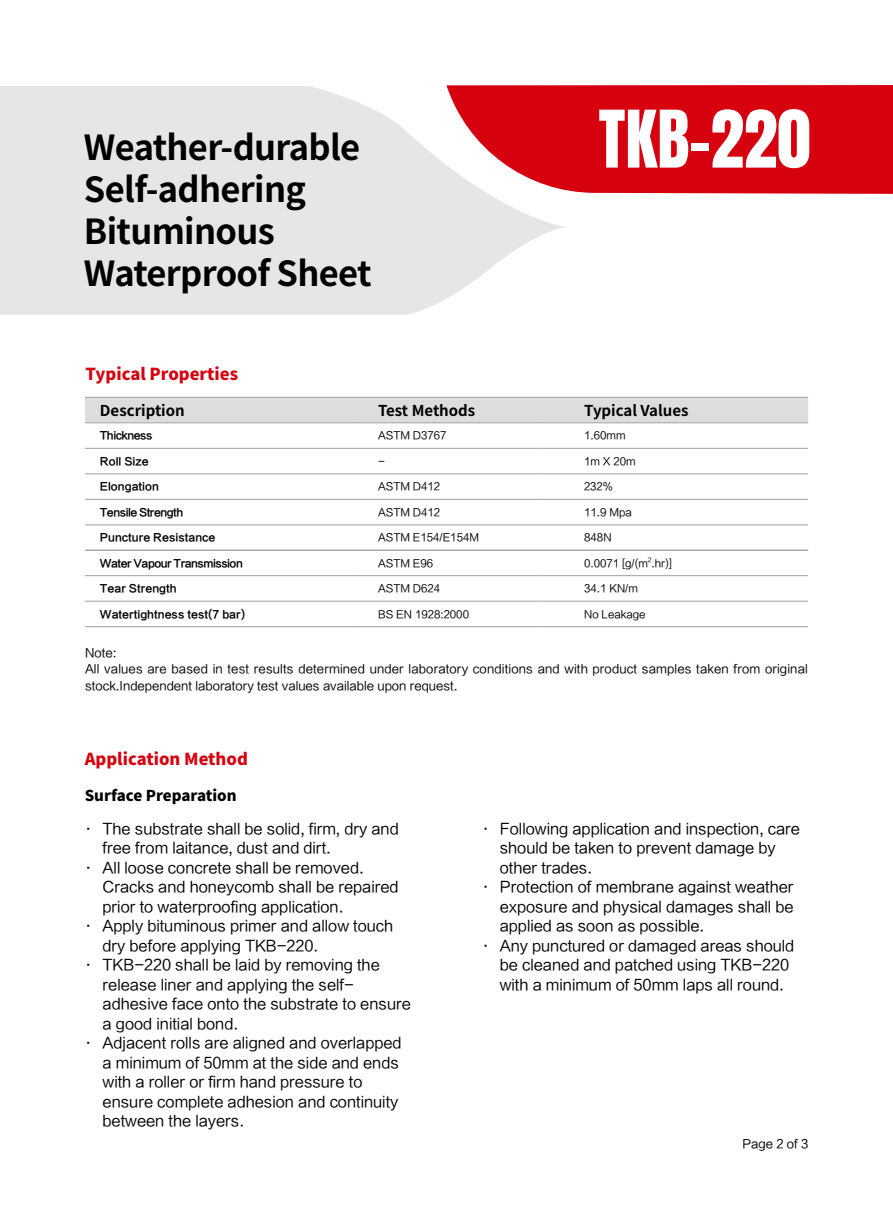
<style>
.page{position:relative;width:893px;height:1212px;background:#fff}
.page>*{position:absolute;margin:0;border:0;box-sizing:border-box;transform-origin:0 0}
.t1{font:67.5px "Anton";color:#fff}
.t2{font:700 34.5px/42px "Source Han Sans CN";letter-spacing:-.02em;color:#000}
.t3{font:800 16.5px "Source Han Sans CN";color:#d7000f}
.t4{font:15px/19.5px "FZLTHJW GB1 0";color:#000}
.t5{font:700 15px "Source Han Sans CN";color:#000}
.t6{font:800 15px "Source Han Sans CN";color:#000}
.t7{font:12px/16.5px "FZLTHJW GB1 0";letter-spacing:.01em;color:#000}
.t8{font:10.5px "FZLTHJW GB1 0";color:#000}
.t9{font:10.5px "FZLTCHJW GB1 0";color:#000}
.t10{font:10.5px "FZLTCHJW GB1 0";letter-spacing:-.05em;color:#000}
.t11{font:6.15px "FZLTHJW GB1 0";color:#000}
</style>
<div class="page">
<div style="left:85px;top:398px;width:723px;height:24px;background:#dcdddd"></div>
<hr style="left:85px;top:397px;width:274px;height:1px;background:#9fa0a0">
<hr style="left:359px;top:397px;width:180px;height:1px;background:#9fa0a0">
<hr style="left:539px;top:397px;width:269px;height:1px;background:#9fa0a0">
<hr style="left:85px;top:422px;width:274px;height:1px;background:#9fa0a0">
<hr style="left:359px;top:422px;width:180px;height:1px;background:#9fa0a0">
<hr style="left:539px;top:422px;width:269px;height:1px;background:#9fa0a0">
<hr style="left:85px;top:473px;width:274px;height:1px;background:#9fa0a0">
<hr style="left:359px;top:473px;width:180px;height:1px;background:#9fa0a0">
<hr style="left:539px;top:473px;width:269px;height:1px;background:#9fa0a0">
<hr style="left:85px;top:499px;width:274px;height:1px;background:#9fa0a0">
<hr style="left:359px;top:499px;width:180px;height:1px;background:#9fa0a0">
<hr style="left:539px;top:499px;width:269px;height:1px;background:#9fa0a0">
<hr style="left:85px;top:448px;width:274px;height:1px;background:#9fa0a0">
<hr style="left:359px;top:448px;width:180px;height:1px;background:#9fa0a0">
<hr style="left:539px;top:448px;width:269px;height:1px;background:#9fa0a0">
<hr style="left:85px;top:524px;width:274px;height:1px;background:#9fa0a0">
<hr style="left:359px;top:524px;width:180px;height:1px;background:#9fa0a0">
<hr style="left:539px;top:524px;width:269px;height:1px;background:#9fa0a0">
<hr style="left:85px;top:550px;width:274px;height:1px;background:#9fa0a0">
<hr style="left:359px;top:550px;width:180px;height:1px;background:#9fa0a0">
<hr style="left:539px;top:550px;width:269px;height:1px;background:#9fa0a0">
<hr style="left:85px;top:601px;width:274px;height:1px;background:#9fa0a0">
<hr style="left:359px;top:601px;width:180px;height:1px;background:#9fa0a0">
<hr style="left:539px;top:601px;width:269px;height:1px;background:#9fa0a0">
<hr style="left:85px;top:626px;width:274px;height:1px;background:#9fa0a0">
<hr style="left:359px;top:626px;width:180px;height:1px;background:#9fa0a0">
<hr style="left:539px;top:626px;width:269px;height:1px;background:#9fa0a0">
<hr style="left:85px;top:575px;width:274px;height:1px;background:#9fa0a0">
<hr style="left:359px;top:575px;width:180px;height:1px;background:#9fa0a0">
<hr style="left:539px;top:575px;width:269px;height:1px;background:#9fa0a0">
<div style="left:446px;top:85px;width:447px;height:109px;background:#d7000f"></div>
<svg style="left:0;top:86px;width:566px;height:229px;background:#e8dadb"></svg>
<h2 class="t2" style="left:84px;top:127px;width:289px">Weather-durable<br>Self-adhering<br>Bituminous<br>Waterproof Sheet</h2>
<h1 class="t1" style="left:599px;top:105px;width:213px">TKB-220</h1>
<p class="t3" style="left:85px;top:365px;width:154px">Typical Properties</p>
<p class="t5" style="left:100px;top:402px;width:86px">Description</p>
<p class="t5" style="left:378px;top:402px;width:99px">Test Methods</p>
<p class="t5" style="left:584px;top:402px;width:106px">Typical Values</p>
<p class="t10" style="left:100px;top:430px;width:54px">Thickness</p>
<p class="t8" style="left:378px;top:430px;width:70px">ASTM D3767</p>
<p class="t8" style="left:584px;top:430px;width:43px">1.60mm</p>
<p class="t9" style="left:100px;top:455px;width:50px">Roll Size</p>
<p class="t8" style="left:378px;top:455px;width:8px">-</p>
<p class="t8" style="left:584px;top:455px;width:53px">1m X 20m</p>
<p class="t9" style="left:100px;top:481px;width:61px">Elongation</p>
<p class="t8" style="left:378px;top:481px;width:64px">ASTM D412</p>
<p class="t8" style="left:584px;top:481px;width:30px">232%</p>
<p class="t10" style="left:100px;top:506px;width:85px">Tensile Strength</p>
<p class="t8" style="left:378px;top:506px;width:64px">ASTM D412</p>
<p class="t8" style="left:584px;top:506px;width:49px">11.9 Mpa</p>
<p class="t9" style="left:100px;top:532px;width:117px">Puncture Resistance</p>
<p class="t8" style="left:378px;top:532px;width:102px">ASTM E154/E154M</p>
<p class="t8" style="left:584px;top:532px;width:29px">848N</p>
<p class="t10" style="left:100px;top:557px;width:144px">Water Vapour Transmission</p>
<p class="t8" style="left:378px;top:557px;width:57px">ASTM E96</p>
<p class="t8" style="left:584px;top:557px;width:89px">0.0071 [g/(m .hr)]</p>
<p class="t11" style="left:648px;top:556px;width:5px">2</p>
<p class="t9" style="left:100px;top:583px;width:78px">Tear Strength</p>
<p class="t8" style="left:378px;top:583px;width:64px">ASTM D624</p>
<p class="t8" style="left:584px;top:583px;width:55px">34.1 KN/m</p>
<p class="t9" style="left:100px;top:608px;width:147px">Watertightness test(7 bar)</p>
<p class="t8" style="left:378px;top:608px;width:93px">BS EN 1928:2000</p>
<p class="t8" style="left:584px;top:608px;width:63px">No Leakage</p>
<p class="t7" style="left:85px;top:645px;width:724px">Note:<br>All values are based in test results determined under laboratory conditions and with product samples taken from original stock.Independent laboratory test values available upon request.</p>
<p class="t3" style="left:85px;top:749px;width:165px">Application Method</p>
<p class="t6" style="left:85px;top:787px;width:153px">Surface Preparation</p>
<p class="t4" style="left:81px;top:819px;width:16px">·</p>
<p class="t4" style="left:81px;top:858px;width:16px">·</p>
<p class="t4" style="left:81px;top:916px;width:16px">·</p>
<p class="t4" style="left:81px;top:955px;width:16px">·</p>
<p class="t4" style="left:81px;top:1033px;width:16px">·</p>
<p class="t4" style="left:103px;top:819px;width:310px">The substrate shall be solid, firm, dry and free from laitance, dust and dirt.<br>All loose concrete shall be removed.<br>Cracks and honeycomb shall be repaired prior to waterproofing application.<br>Apply bituminous primer and allow touch dry before applying TKB-220.<br>TKB-220 shall be laid by removing the release liner and applying the self&shy;adhesive face onto the substrate to ensure a good initial bond.<br>Adjacent rolls are aligned and overlapped a minimum of 50mm at the side and ends with a roller or firm hand pressure to ensure complete adhesion and continuity between the layers.</p>
<p class="t4" style="left:500px;top:819px;width:302px">Following application and inspection, care should be taken to prevent damage by other trades.<br>Protection of membrane against weather exposure and physical damages shall be applied as soon as possible.<br>Any punctured or damaged areas should be cleaned and patched using TKB-220 with a minimum of 50mm laps all round.</p>
<p class="t4" style="left:478px;top:819px;width:16px">·</p>
<p class="t4" style="left:478px;top:877px;width:16px">·</p>
<p class="t4" style="left:478px;top:936px;width:16px">·</p>
<p class="t7" style="left:742px;top:1136px;width:67px">Page 2 of 3</p>
</div>
